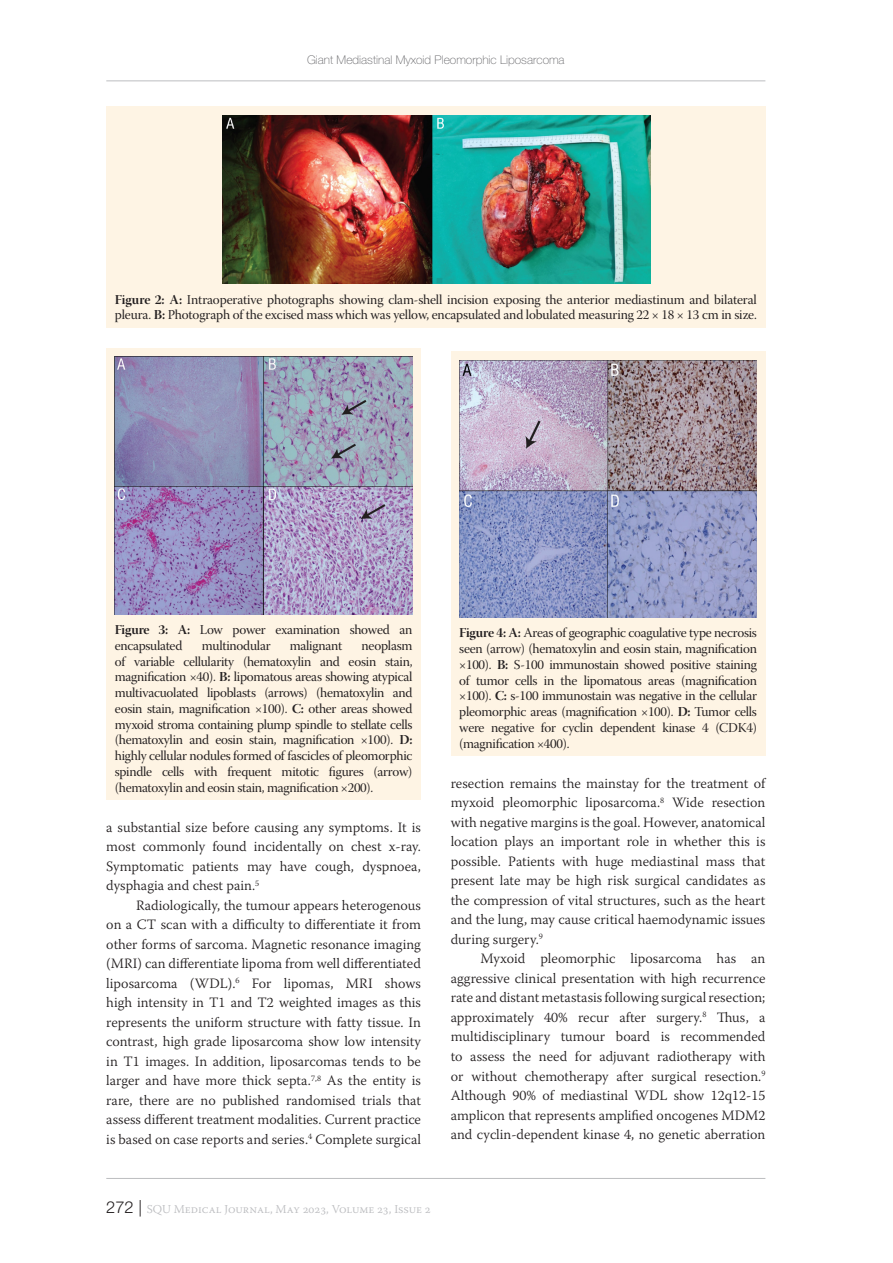
<style>
.page{position:relative;width:893px;height:1263px;background:#fff}
.page>*{position:absolute;margin:0;border:0;box-sizing:border-box;transform-origin:0 0}
.Text_Para_2{font:300 14.25px/19.5px "Warnock Pro";color:#231f20;text-align:justify}
.Figures{font:13.5px/15.8px "Warnock Pro Subh";letter-spacing:-.015em;color:#231f20}
.t1{font:300 12px "Warnock Pro";color:#bcbdc0}
.t2{font:100 12px "Helvetica Neue LT Pro";color:#636366}
.s1{font-family:"Warnock Pro Bold Disp"}
.s2{font-family:"Helvetica Neue LT Pro";font-size:16.5px;color:#231f20}
</style>
<div class="page">
<hr style="left:106px;top:81px;width:659px;height:1px;background:#bcbdc0">
<hr style="left:106px;top:1178px;width:659px;height:1px;background:#bcbdc0">
<div style="left:106px;top:348px;width:315px;height:452px;background:#fef4e4"></div>
<img style="left:115px;top:357px;width:297px;height:257px">
<div style="left:451px;top:352px;width:314px;height:404px;background:#fef4e4"></div>
<img style="left:459px;top:360px;width:298px;height:257px">
<div style="left:106px;top:107px;width:659px;height:221px;background:#fef4e4"></div>
<img style="left:223px;top:115px;width:427px;height:169px">
<p class="t2" style="left:307px;top:53px;width:259px">Giant Mediastinal Myxoid Pleomorphic Liposarcoma</p>
<p class="Figures" style="left:115px;top:293px;width:644px"><span class="s1">Figure 2: A:</span> Intraoperative photographs showing clam-shell incision exposing the anterior mediastinum and bilateral pleura. <span class="s1">B:</span> Photograph of the excised mass which was yellow, encapsulated and lobulated measuring 22 × 18 × 13 cm in size.</p>
<p class="Figures" style="left:115px;top:623px;width:299px"><span class="s1">Figure 3: A:</span> Low power examination showed an encapsulated</p>
<p class="Figures" style="left:115px;top:639px;width:299px;text-align:justify;text-indent:247px">neoplasm of variable cellularity (hematoxylin and eosin stain, magnification ×40). <span class="s1">B:</span> lipomatous areas showing atypical multivacuolated lipoblasts (arrows) (hematoxylin and eosin stain, magnification ×100). <span class="s1">C:</span> other areas showed myxoid stroma containing plump spindle to stellate cells (hematoxylin and eosin stain, magnification ×100). <span class="s1">D: </span>highly cellular nodules formed of fascicles of pleomorphic spindle cells with frequent mitotic figures (arrow) (hematoxylin and eosin stain, magnification ×200).</p>
<p class="Figures" style="left:202px;top:639px;width:70px">multinodular</p>
<p class="Figures" style="left:290px;top:639px;width:54px">malignant</p>
<p class="Text_Para_2" style="left:106px;top:817px;width:316px">a substantial size before causing any symptoms. It is most commonly found incidentally on chest x-ray.<br>Symptomatic patients may have cough, dyspnoea, dysphagia and chest pain.<sup>5</sup></p>
<p class="Text_Para_2" style="left:106px;top:895px;width:316px;text-indent:30px">Radiologically, the tumour appears heterogenous on a CT scan with a difficulty to differentiate it from other forms of sarcoma. Magnetic resonance imaging (MRI) can differentiate lipoma from well differentiated liposarcoma (WDL).<sup>6</sup> For lipomas, MRI shows high intensity in T1 and T2 weighted images as this represents the uniform structure with fatty tissue. In contrast, high grade liposarcoma show low intensity in T1 images. In addition, liposarcomas tends to be larger and have more thick septa.<sup>7,8</sup> As the entity is rare, there are no published randomised trials that assess different treatment modalities. Current practice is based on case reports and series.<sup>4</sup> Complete surgical</p>
<p class="Figures" style="left:459px;top:627px;width:299px;text-align:justify"><span class="s1">Figure 4: A:</span> Areas of geographic coagulative type necrosis seen (arrow) (hematoxylin and eosin stain, magnification ×100). <span class="s1">B:</span> S-100 immunostain showed positive staining of tumor cells in the lipomatous areas (magnification ×100). <span class="s1">C:</span> s-100 immunostain was negative in the cellular pleomorphic areas (magnification ×100). <span class="s1">D:</span> Tumor cells were negative for cyclin dependent kinase 4 (CDK4) (magnification ×400).</p>
<p class="Text_Para_2" style="left:451px;top:773px;width:317px">resection remains the mainstay for the treatment of myxoid pleomorphic liposarcoma.<sup>8</sup> Wide resection with negative margins is the goal. However, anatomical location plays an important role in whether this is possible. Patients with huge mediastinal mass that present late may be high risk surgical candidates as the compression of vital structures, such as the heart and the lung, may cause critical haemodynamic issues during surgery.<sup>9</sup></p>
<p class="Text_Para_2" style="left:451px;top:949px;width:316px;text-indent:30px">Myxoid pleomorphic liposarcoma has an aggressive clinical presentation with high recurrence rate and distant metastasis following surgical resection; approximately 40% recur after surgery.<sup>8</sup> Thus, a multidisciplinary tumour board is recommended to assess the need for adjuvant radiotherapy with or without chemotherapy after surgical resection.<sup>9<br></sup>Although 90% of mediastinal WDL show 12q12-15 amplicon that represents amplified oncogenes MDM2 and cyclin-dependent kinase 4, no genetic aberration</p>
<p class="t1" style="left:106px;top:1201px;width:326px"><span class="s2">272 |</span> SQU Medical Journal, May 2023, Volume 23, Issue 2</p>
</div>
